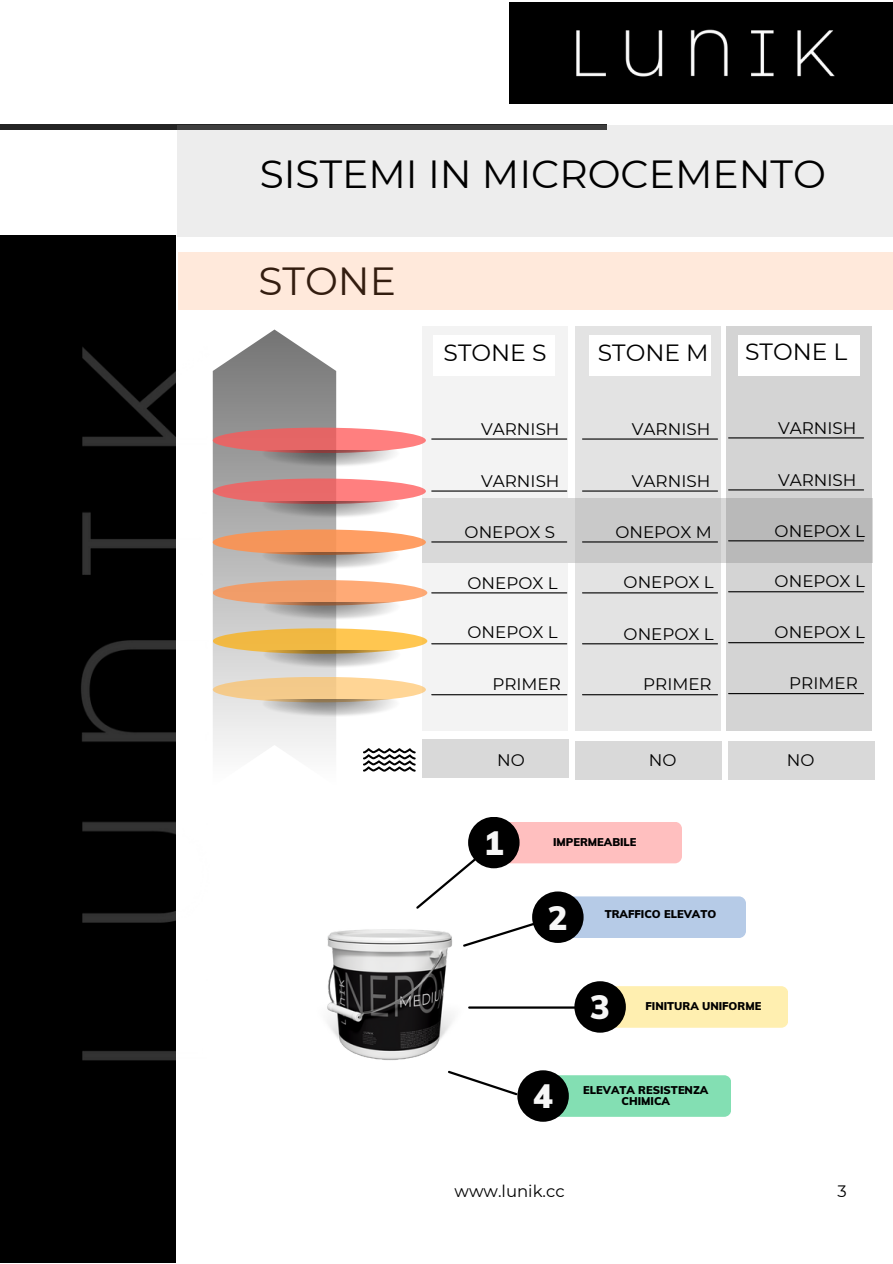
<style>
.page{position:relative;width:893px;height:1264px;background:#fff}
.page>*{position:absolute;margin:0;border:0;box-sizing:border-box;transform-origin:0 0}
.t1{font:39.15px "Montserrat";color:#000}
.t2{font:900 33px "Muli";color:#f7f7f7}
.t3{font:23.4px "Montserrat";color:#000}
.t4{font:16.8px "Montserrat";color:#000}
.t5{font:16.5px "Montserrat";color:#000}
.t6{font:900 10.95px "Muli";color:#000}
</style>
<div class="page">
<div style="left:509px;top:2px;width:383px;height:101px;background:#000"></div>
<img style="left:542px;top:29px;width:325px;height:96px">
<div style="left:0;top:125px;width:606px;height:5px;background:#242424"></div>
<div style="left:177px;top:125px;width:715px;height:111px;background:#ededed"></div>
<div style="left:0;top:235px;width:176px;height:1027px;background:#000"></div>
<img style="left:81px;top:347px;width:334px;height:714px">
<svg style="left:213px;top:329px;width:123px;height:457px"></svg>
<div style="left:422px;top:498px;width:451px;height:65px;background:#d9d9d9"></div>
<svg style="left:422px;top:326px;width:145px;height:404px;fill:#f3f3f3"></svg>
<svg style="left:213px;top:427px;width:213px;height:26px;background:#ed7272"></svg>
<img style="left:261px;top:450px;width:139px;height:17px">
<div style="left:213px;top:677px;width:213px;height:25px;background:#f4ca8b;border-radius:50%"></div>
<img style="left:261px;top:699px;width:139px;height:17px">
<svg style="left:213px;top:628px;width:214px;height:25px;background:#f3bc4a"></svg>
<img style="left:262px;top:651px;width:140px;height:16px">
<div style="left:213px;top:580px;width:214px;height:25px;background:linear-gradient(to right,#ec9864,#ffad7a);border-radius:50%"></div>
<img style="left:262px;top:602px;width:140px;height:17px">
<div style="left:213px;top:529px;width:213px;height:26px;background:#f5955a;border-radius:50%"></div>
<img style="left:261px;top:552px;width:139px;height:17px">
<svg style="left:726px;top:326px;width:145px;height:404px;background:#cecece"></svg>
<svg style="left:575px;top:326px;width:145px;height:404px;fill:#e3e3e3"></svg>
<svg style="left:213px;top:478px;width:213px;height:26px;background:#f07474"></svg>
<img style="left:261px;top:501px;width:139px;height:17px">
<hr style="left:431px;top:438px;width:135px;height:1px;background:#000">
<hr style="left:431px;top:490px;width:135px;height:1px;background:#000">
<hr style="left:431px;top:541px;width:135px;height:1px;background:#000">
<hr style="left:431px;top:592px;width:135px;height:1px;background:#000">
<hr style="left:431px;top:643px;width:135px;height:1px;background:#000">
<hr style="left:431px;top:694px;width:135px;height:1px;background:#000">
<hr style="left:582px;top:438px;width:135px;height:1px;background:#000">
<hr style="left:582px;top:490px;width:135px;height:1px;background:#000">
<hr style="left:582px;top:541px;width:135px;height:1px;background:#000">
<hr style="left:582px;top:592px;width:135px;height:1px;background:#000">
<hr style="left:582px;top:643px;width:135px;height:1px;background:#000">
<hr style="left:582px;top:694px;width:135px;height:1px;background:#000">
<hr style="left:728px;top:437px;width:135px;height:1px;background:#000">
<hr style="left:728px;top:489px;width:135px;height:1px;background:#000">
<hr style="left:728px;top:540px;width:135px;height:1px;background:#000">
<hr style="left:728px;top:591px;width:135px;height:1px;background:#000">
<hr style="left:728px;top:642px;width:135px;height:1px;background:#000">
<hr style="left:728px;top:693px;width:135px;height:1px;background:#000">
<div style="left:433px;top:335px;width:121px;height:41px;background:#fff"></div>
<div style="left:589px;top:335px;width:121px;height:41px;background:#fff"></div>
<div style="left:738px;top:335px;width:121px;height:41px;background:#fff"></div>
<div style="left:178px;top:252px;width:714px;height:57px;background:#ffe9db"></div>
<svg style="left:363px;top:748px;width:52px;height:23px"></svg>
<div style="left:422px;top:739px;width:147px;height:39px;background:#d9d9d9"></div>
<div style="left:575px;top:740px;width:146px;height:39px;background:#d9d9d9"></div>
<div style="left:728px;top:740px;width:146px;height:39px;background:#d9d9d9"></div>
<svg style="left:414px;top:854px;width:67px;height:56px"></svg>
<svg style="left:480px;top:922px;width:64px;height:20px"></svg>
<hr style="left:469px;top:1006px;width:110px;height:2px;background:#000">
<svg style="left:448px;top:1070px;width:69px;height:26px"></svg>
<div style="left:481px;top:821px;width:201px;height:42px;background:#ffbfbf;border-radius:7px"></div>
<div style="left:468px;top:816px;width:51px;height:52px;background:#000;border-radius:50%"></div>
<div style="left:545px;top:896px;width:201px;height:42px;background:#b6cbe7;border-radius:7px"></div>
<div style="left:532px;top:891px;width:51px;height:51px;background:#000;border-radius:50%"></div>
<div style="left:587px;top:986px;width:201px;height:41px;background:#ffefb0;border-radius:7px"></div>
<div style="left:574px;top:981px;width:51px;height:51px;background:#000;border-radius:50%"></div>
<div style="left:530px;top:1075px;width:201px;height:41px;background:#83dfb3;border-radius:7px"></div>
<div style="left:517px;top:1070px;width:51px;height:51px;background:#000;border-radius:50%"></div>
<img style="left:297px;top:927px;width:183px;height:133px">
<p class="t1" style="left:260px;top:150px;width:567px">SISTEMI IN MICROCEMENTO</p>
<p class="t1" style="left:258px;top:257px;width:139px">STONE</p>
<p class="t3" style="left:443px;top:338px;width:104px">STONE S</p>
<p class="t3" style="left:597px;top:338px;width:112px">STONE M</p>
<p class="t3" style="left:745px;top:337px;width:104px">STONE L</p>
<p class="t4" style="left:481px;top:419px;width:80px">VARNISH</p>
<p class="t4" style="left:481px;top:471px;width:80px">VARNISH</p>
<p class="t4" style="left:464px;top:522px;width:92px">ONEPOX S</p>
<p class="t4" style="left:632px;top:419px;width:80px">VARNISH</p>
<p class="t4" style="left:632px;top:471px;width:80px">VARNISH</p>
<p class="t4" style="left:615px;top:522px;width:98px">ONEPOX M</p>
<p class="t4" style="left:778px;top:418px;width:80px">VARNISH</p>
<p class="t4" style="left:778px;top:470px;width:80px">VARNISH</p>
<p class="t4" style="left:774px;top:521px;width:92px">ONEPOX L</p>
<p class="t4" style="left:467px;top:573px;width:92px">ONEPOX L</p>
<p class="t4" style="left:623px;top:571px;width:92px">ONEPOX L</p>
<p class="t4" style="left:774px;top:570px;width:92px">ONEPOX L</p>
<p class="t4" style="left:467px;top:622px;width:92px">ONEPOX L</p>
<p class="t4" style="left:492px;top:674px;width:70px">PRIMER</p>
<p class="t4" style="left:623px;top:623px;width:92px">ONEPOX L</p>
<p class="t4" style="left:643px;top:674px;width:70px">PRIMER</p>
<p class="t4" style="left:774px;top:622px;width:92px">ONEPOX L</p>
<p class="t4" style="left:789px;top:673px;width:70px">PRIMER</p>
<p class="t4" style="left:497px;top:749px;width:29px">NO</p>
<p class="t4" style="left:648px;top:749px;width:29px">NO</p>
<p class="t4" style="left:786px;top:749px;width:29px">NO</p>
<p class="t2" style="left:484px;top:821px;width:21px">1</p>
<p class="t6" style="left:553px;top:834px;width:85px">IMPERMEABILE</p>
<p class="t2" style="left:548px;top:896px;width:21px">2</p>
<p class="t6" style="left:604px;top:907px;width:113px">TRAFFICO ELEVATO</p>
<p class="t2" style="left:533px;top:1075px;width:21px">4</p>
<p class="t2" style="left:590px;top:986px;width:21px">3</p>
<p class="t6" style="left:645px;top:998px;width:117px">FINITURA UNIFORME</p>
<p class="t6" style="left:583px;top:1082px;width:127px">ELEVATA RESISTENZA</p>
<p class="t6" style="left:621px;top:1093px;width:50px">CHIMICA</p>
<p class="t5" style="left:454px;top:1181px;width:111px">www.lunik.cc</p>
<p class="t5" style="left:837px;top:1181px;width:11px">3</p>
</div>
